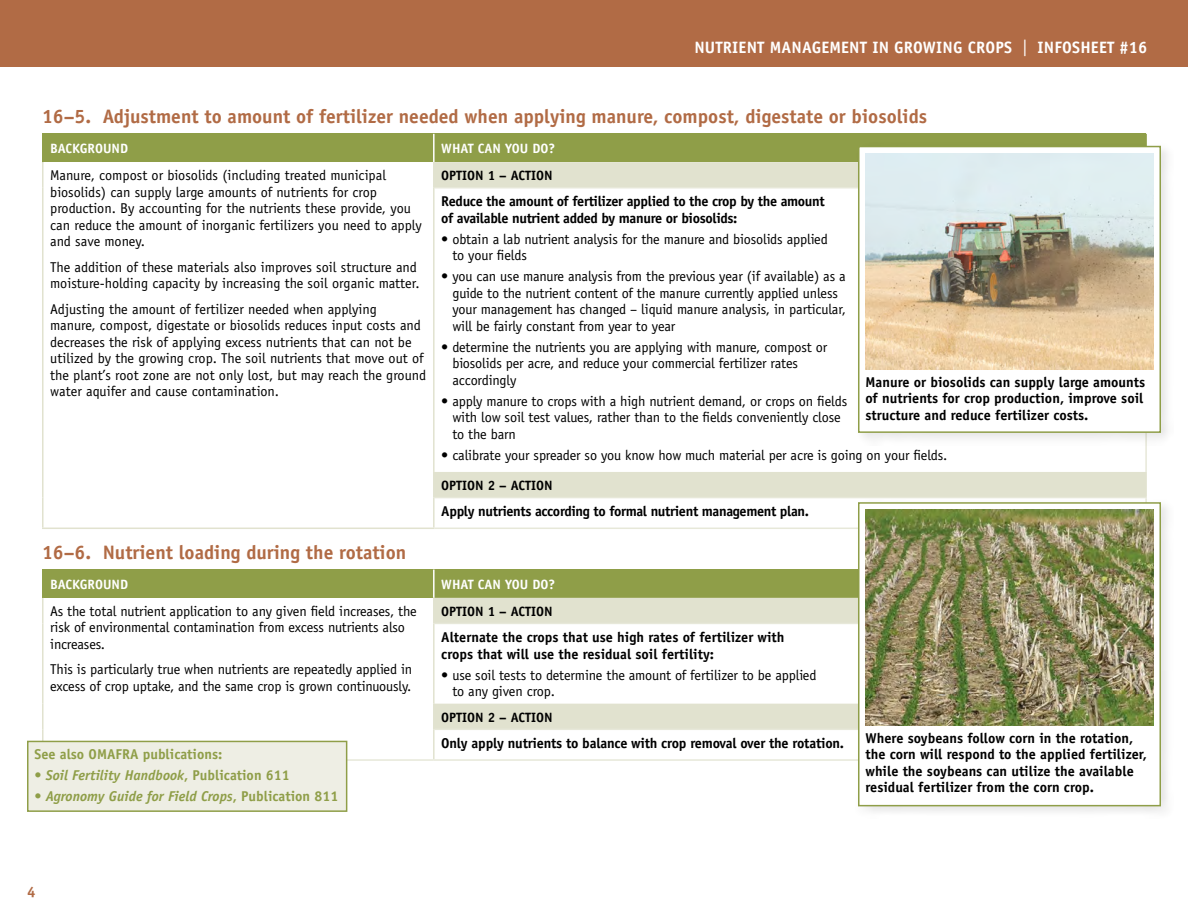
<style>
.page{position:relative;width:1188px;height:918px;background:#fff}
.page>*{position:absolute;margin:0;border:0;box-sizing:border-box;transform-origin:0 0}
.t1{font:700 19.5px "Officina Sans";color:#b16b45}
.t2{font:700 16.5px "Officina Sans";letter-spacing:.01em;color:#fff}
.t3{font:700 15px "Officina Sans";color:#b16b45}
.t4{font:14.25px/16.5px "Officina Sans";letter-spacing:-.01em;color:#000}
.t5{font:700 14.25px/16.5px "Officina Sans";color:#000}
.t6{font:700 14.25px/16.5px "Officina Sans";letter-spacing:-.025em;color:#000}
.t7{font:italic 700 14.25px "Officina Sans";color:#8f9e48}
.t8{font:700 14.25px "Officina Sans";color:#8f9e48}
.t9{font:700 13.5px "Officina Sans";color:#000}
.t10{font:700 13.5px "Officina Sans";color:#fff}
.s1{font-weight:400}
.s2{font-style:normal}
</style>
<div class="page">
<div style="left:0;top:0;width:1188px;height:68px;background:#b16b45"></div>
<div style="left:43px;top:134px;width:391px;height:28px;background:#8f9e48"></div>
<div style="left:434px;top:134px;width:712px;height:28px;background:#8f9e48"></div>
<svg style="left:435px;top:162px;width:710px;height:335px"></svg>
<hr style="left:433px;top:134px;width:2px;height:28px;background:#fff">
<hr style="left:1145px;top:134px;width:2px;height:28px;background:#8f9e48">
<hr style="left:42px;top:162px;width:2px;height:26px;background:#e1e2cf">
<hr style="left:42px;top:188px;width:2px;height:284px;background:#e1e2cf">
<hr style="left:42px;top:472px;width:2px;height:26px;background:#e1e2cf">
<hr style="left:42px;top:498px;width:2px;height:30px;background:#e1e2cf">
<hr style="left:433px;top:162px;width:2px;height:26px;background:#e1e2cf">
<hr style="left:433px;top:472px;width:2px;height:26px;background:#e1e2cf">
<hr style="left:1145px;top:472px;width:2px;height:25px;background:#e1e2cf">
<hr style="left:42px;top:528px;width:393px;height:1px;background:#e1e2cf">
<hr style="left:433px;top:188px;width:2px;height:284px;background:#e1e2cf">
<hr style="left:433px;top:498px;width:2px;height:30px;background:#e1e2cf">
<hr style="left:435px;top:187px;width:712px;height:1px;background:#e7e8d9">
<hr style="left:435px;top:497px;width:712px;height:1px;background:#e7e8d9">
<hr style="left:1145px;top:188px;width:2px;height:284px;background:#e7e8d9">
<hr style="left:1145px;top:498px;width:2px;height:30px;background:#e7e8d9">
<hr style="left:435px;top:528px;width:712px;height:1px;background:#e7e8d9">
<hr style="left:42px;top:134px;width:2px;height:28px;background:#8f9e48">
<div style="left:43px;top:570px;width:391px;height:28px;background:#8f9e48"></div>
<div style="left:434px;top:570px;width:712px;height:28px;background:#8f9e48"></div>
<svg style="left:435px;top:598px;width:420px;height:131px"></svg>
<hr style="left:433px;top:570px;width:2px;height:28px;background:#fff">
<hr style="left:42px;top:598px;width:2px;height:25px;background:#e1e2cf">
<hr style="left:42px;top:623px;width:2px;height:81px;background:#e1e2cf">
<hr style="left:42px;top:704px;width:2px;height:25px;background:#e1e2cf">
<hr style="left:42px;top:729px;width:2px;height:30px;background:#e1e2cf">
<hr style="left:433px;top:598px;width:2px;height:25px;background:#e1e2cf">
<hr style="left:433px;top:704px;width:2px;height:25px;background:#e1e2cf">
<hr style="left:42px;top:759px;width:392px;height:2px;background:#e7e8d9">
<hr style="left:433px;top:623px;width:2px;height:81px;background:#e1e2cf">
<hr style="left:433px;top:729px;width:2px;height:30px;background:#e1e2cf">
<hr style="left:435px;top:623px;width:712px;height:1px;background:#e7e8d9">
<hr style="left:435px;top:729px;width:712px;height:1px;background:#e7e8d9">
<hr style="left:434px;top:759px;width:713px;height:2px;background:#e7e8d9">
<hr style="left:42px;top:570px;width:2px;height:28px;background:#8f9e48">
<div style="left:855px;top:143px;width:319px;height:303px;background:#000;opacity:.1"></div>
<div style="left:858px;top:146px;width:303px;height:287px;background:#fff;border:2px solid #8f9e48"></div>
<img style="left:866px;top:153px;width:288px;height:216px">
<div style="left:855px;top:499px;width:319px;height:320px;background:#000;opacity:.1"></div>
<div style="left:858px;top:502px;width:303px;height:304px;background:#fff;border:2px solid #8f9e48"></div>
<img style="left:866px;top:510px;width:288px;height:216px">
<div style="left:28px;top:741px;width:319px;height:70px;background:#eeeee4"></div>
<div style="left:27px;top:741px;width:320px;height:71px;border:2px solid #8f9e48"></div>
<p class="t2" style="left:694px;top:38px;width:455px">NUTRIENT MANAGEMENT IN GROWING CROPS <span class="s1">|</span> INFOSHEET #16</p>
<h1 class="t1" style="left:42px;top:105px;width:887px">16–5. Adjustment to amount of fertilizer needed when applying manure, compost, digestate or biosolids</h1>
<p class="t10" style="left:50px;top:140px;width:79px">BACKGROUND</p>
<p class="t10" style="left:441px;top:140px;width:115px">WHAT CAN YOU DO?</p>
<p class="t4" style="left:50px;top:167px;width:373px">Manure, compost or biosolids (including treated municipal biosolids) can supply large amounts of nutrients for crop production. By accounting for the nutrients these provide, you can reduce the amount of inorganic fertilizers you need to apply and save money.</p>
<p class="t4" style="left:50px;top:259px;width:371px">The addition of these materials also improves soil structure and moisture-holding capacity by increasing the soil organic matter.</p>
<p class="t4" style="left:50px;top:301px;width:377px">Adjusting the amount of fertilizer needed when applying<br>manure, compost, digestate or biosolids reduces input costs and decreases the risk of applying excess nutrients that can not be utilized by the growing crop. The soil nutrients that move out of the plant’s root zone are not only lost, but may reach the ground water aquifer and cause contamination.</p>
<p class="t9" style="left:441px;top:167px;width:113px">OPTION 1 – ACTION</p>
<p class="t6" style="left:441px;top:193px;width:385px">Reduce the amount of fertilizer applied to the crop by the amount of available nutrient added by manure or biosolids:</p>
<p class="t4" style="left:452px;top:231px;width:377px;text-indent:-11px">• obtain a lab nutrient analysis for the manure and biosolids applied to your fields</p>
<p class="t4" style="left:452px;top:268px;width:395px;text-indent:-11px">• you can use manure analysis from the previous year (if available) as a guide to the nutrient content of the manure currently applied unless your management has changed – liquid manure analysis, in particular, will be fairly constant from year to year</p>
<p class="t4" style="left:452px;top:339px;width:376px;text-indent:-11px">• determine the nutrients you are applying with manure, compost or biosolids per acre, and reduce your commercial fertilizer rates accordingly</p>
<p class="t4" style="left:452px;top:393px;width:396px;text-indent:-11px">• apply manure to crops with a high nutrient demand, or crops on fields with low soil test values, rather than to the fields conveniently close to the barn</p>
<p class="t4" style="left:441px;top:447px;width:507px">• calibrate your spreader so you know how much material per acre is going on your fields.</p>
<p class="t9" style="left:441px;top:477px;width:113px">OPTION 2 – ACTION</p>
<p class="t6" style="left:441px;top:503px;width:369px">Apply nutrients according to formal nutrient management plan.</p>
<p class="t5" style="left:866px;top:373px;width:281px">Manure or biosolids can supply large amounts of nutrients for crop production, improve soil structure and reduce fertilizer costs.</p>
<h1 class="t1" style="left:42px;top:540px;width:366px">16–6. Nutrient loading during the rotation</h1>
<p class="t10" style="left:50px;top:576px;width:79px">BACKGROUND</p>
<p class="t10" style="left:441px;top:576px;width:115px">WHAT CAN YOU DO?</p>
<p class="t4" style="left:50px;top:603px;width:368px">As the total nutrient application to any given field increases, the risk of environmental contamination from excess nutrients also increases.</p>
<p class="t4" style="left:50px;top:661px;width:364px">This is particularly true when nutrients are repeatedly applied in excess of crop uptake, and the same crop is grown continuously.</p>
<p class="t9" style="left:441px;top:603px;width:113px">OPTION 1 – ACTION</p>
<p class="t5" style="left:441px;top:629px;width:345px">Alternate the crops that use high rates of fertilizer with crops that will use the residual soil fertility:</p>
<p class="t4" style="left:452px;top:667px;width:366px;text-indent:-11px">• use soil tests to determine the amount of fertilizer to be applied to any given crop.</p>
<p class="t9" style="left:441px;top:709px;width:113px">OPTION 2 – ACTION</p>
<p class="t5" style="left:441px;top:735px;width:404px">Only apply nutrients to balance with crop removal over the rotation.</p>
<p class="t8" style="left:34px;top:746px;width:189px">See also OMAFRA publications:</p>
<p class="t7" style="left:34px;top:767px;width:257px"><span class="s2">•</span> Soil Fertility Handbook<span class="s2">, Publication 611</span></p>
<p class="t7" style="left:34px;top:788px;width:305px"><span class="s2">•</span> Agronomy Guide for Field Crops<span class="s2">, Publication 811</span></p>
<p class="t5" style="left:866px;top:730px;width:283px">Where soybeans follow corn in the rotation, the corn will respond to the applied fertilizer, while the soybeans can utilize the available residual fertilizer from the corn crop.</p>
<p class="t3" style="left:27px;top:882px;width:10px">4</p>
</div>
